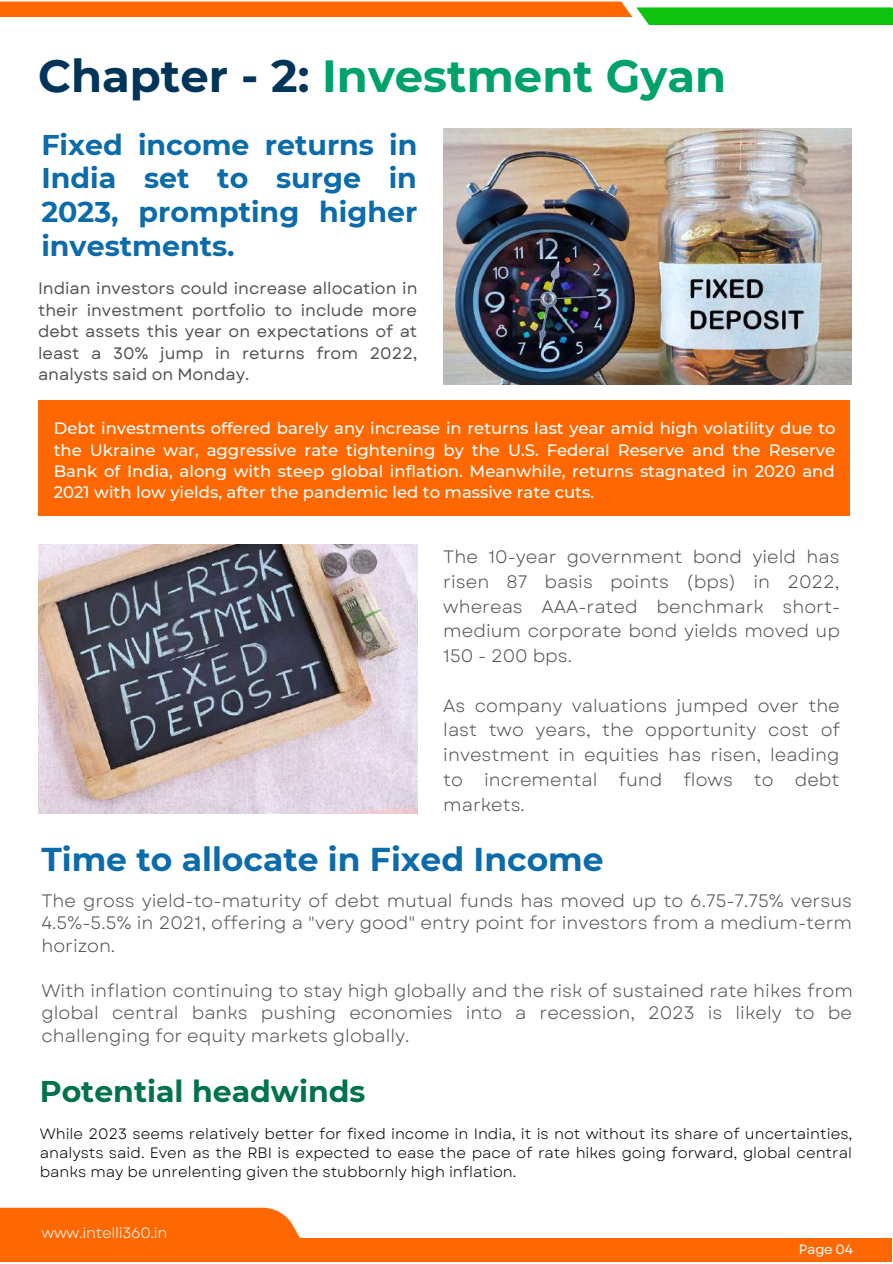
<style>
.page{position:relative;width:893px;height:1264px;background:#fff}
.page>*{position:absolute;margin:0;border:0;box-sizing:border-box;transform-origin:0 0}
.t1{font:700 45px "Montserrat";color:#00a26c}
.t2{font:700 33px "Montserrat";color:#0b6bab}
.t3{font:700 30px "Montserrat";color:#00724c}
.t4{font:700 28.5px/33.8px "Montserrat";color:#0b6bab;text-align:justify}
.t5{font:18px/24.8px "Garet";color:#545454;text-align:justify}
.t6{font:500 16.5px/21.3px "Montserrat";color:#fff;text-align:justify}
.t7{font:16.5px/21.3px "Garet";color:#545454;text-align:justify}
.t8{font:15px/19px "Garet";color:#000;text-align:justify}
.t9{font:15px "Garet";letter-spacing:-.02em;color:#fff}
.t10{font:13.5px "Garet";letter-spacing:-.02em;color:#fff}
.s1{color:#003559}
</style>
<div class="page">
<svg style="left:0;top:2px;width:892px;height:23px"></svg>
<div style="left:0;top:1238px;width:891px;height:23px;background:#ff6700"></div>
<div style="left:38px;top:400px;width:811px;height:116px;background:#ff6700"></div>
<div style="left:0;top:1207px;width:300px;height:31px;background:#ff6700"></div>
<img style="left:443px;top:129px;width:408px;height:255px">
<img style="left:38px;top:544px;width:379px;height:270px">
<h1 class="t1" style="left:38px;top:48px;width:689px"><span class="s1">Chapter - 2:</span> Investment Gyan</h1>
<h3 class="t4" style="left:41px;top:128px;width:377px">Fixed income returns in India set to surge in 2023, prompting higher investments.</h3>
<p class="t7" style="left:38px;top:278px;width:381px">Indian investors could increase allocation in their investment portfolio to include more debt assets this year on expectations of at least a 30% jump in returns from 2022, analysts said on Monday.</p>
<p class="t6" style="left:54px;top:418px;width:783px">Debt investments offered barely any increase in returns last year amid high volatility due to the Ukraine war, aggressive rate tightening by the U.S. Federal Reserve and the Reserve Bank of India, along with steep global inflation. Meanwhile, returns stagnated in 2020 and 2021 with low yields, after the pandemic led to massive rate cuts.</p>
<p class="t5" style="left:443px;top:544px;width:398px">The 10-year government bond yield has risen 87 basis points (bps) in 2022, whereas AAA-rated benchmark short&shy;medium corporate bond yields moved up 150 - 200 bps.</p>
<p class="t5" style="left:443px;top:693px;width:398px">As company valuations jumped over the last two years, the opportunity cost of investment in equities has risen, leading to incremental fund flows to debt markets.</p>
<h2 class="t2" style="left:41px;top:838px;width:563px">Time to allocate in Fixed Income</h2>
<p class="t5" style="left:41px;top:889px;width:812px;line-height:22.5px">The gross yield-to-maturity of debt mutual funds has moved up to 6.75-7.75% versus 4.5%-5.5% in 2021, offering a "very good" entry point for investors from a medium-term horizon.</p>
<p class="t5" style="left:41px;top:979px;width:812px;line-height:22.5px">With inflation continuing to stay high globally and the risk of sustained rate hikes from global central banks pushing economies into a recession, 2023 is likely to be challenging for equity markets globally.</p>
<h3 class="t3" style="left:40px;top:1073px;width:327px">Potential headwinds</h3>
<p class="t8" style="left:40px;top:1124px;width:814px">While 2023 seems relatively better for fixed income in India, it is not without its share of uncertainties, analysts said. Even as the RBI is expected to ease the pace of rate hikes going forward, global central banks may be unrelenting given the stubbornly high inflation.</p>
<p class="t9" style="left:41px;top:1221px;width:127px">www.intelli360.in</p>
<p class="t10" style="left:798px;top:1239px;width:56px">Page 04</p>
</div>
